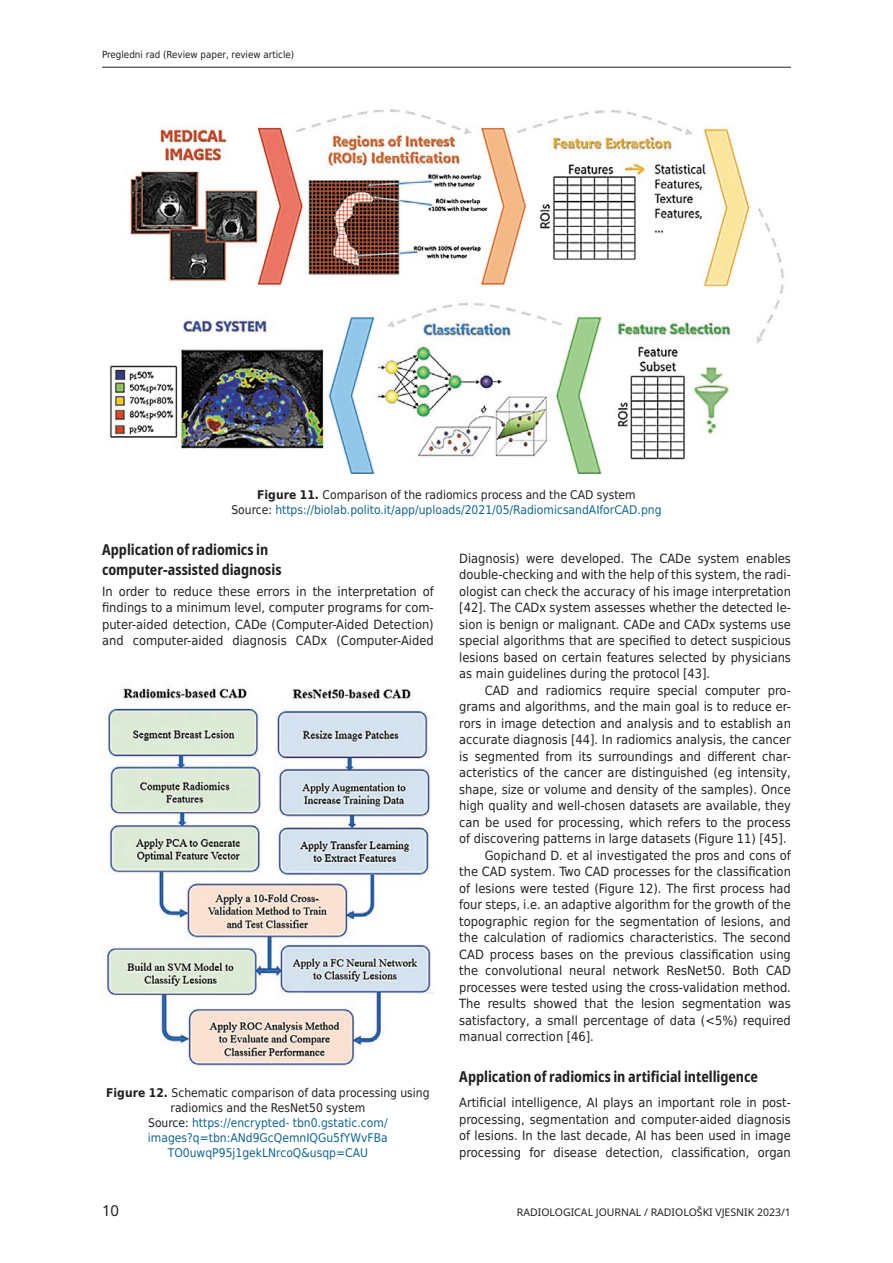
<style>
.page{position:relative;width:893px;height:1263px;background:#fff}
.page>*{position:absolute;margin:0;border:0;box-sizing:border-box;transform-origin:0 0}
.t1{font:700 condensed 15px/19.5px "Noto Sans";color:#231f20}
.t2{font:15px "Noto Sans";color:#231f20}
.t3{font:12.75px/16.5px "DejaVu Sans Condensed";color:#231f20;text-align:justify}
.t4{font:12px/15px "DejaVu Sans Condensed";color:#10658e;text-align:center}
.t5{font:10.5px "Noto Sans";color:#231f20}
.t6{font:9.75px "DejaVu Sans Condensed";color:#231f20}
.s1{font-weight:700;color:#231f20}
.s2{color:#231f20}
</style>
<div class="page">
<img style="left:109px;top:109px;width:675px;height:364px">
<img style="left:106px;top:688px;width:328px;height:379px">
<hr style="left:102px;top:67px;width:689px;height:1px;background:#231f20">
<p class="t6" style="left:102px;top:46px;width:194px">Pregledni rad (Review paper, review article)</p>
<p class="t4" style="left:231px;top:487px;width:432px"><span class="s1">Figure 11.</span> <span class="s2">Comparison of the radiomics process and the CAD system<br>Source:</span> https://biolab.polito.it/app/uploads/2021/05/RadiomicsandAIforCAD.png</p>
<p class="t1" style="left:102px;top:540px;width:181px">Application of radiomics in computer-assisted diagnosis</p>
<p class="t3" style="left:102px;top:582px;width:333px">In order to reduce these errors in the interpretation of findings to a minimum level, computer programs for com&shy;puter-aided detection, CADe (Computer-Aided Detection) and computer-aided diagnosis CADx (Computer-Aided</p>
<p class="t4" style="left:106px;top:1084px;width:325px"><span class="s1">Figure 12.</span> <span class="s2">Schematic comparison of data processing using radiomics and the ResNet50 system<br>Source:</span> https://encrypted- tbn0.gstatic.com/ images?q=tbn:ANd9GcQemnIQGu5fYWvFBa TO0uwqP95j1gekLNrcoQ&amp;usqp=CAU</p>
<p class="t3" style="left:459px;top:549px;width:333px">Diagnosis) were developed. The CADe system enables double-checking and with the help of this system, the radi&shy;ologist can check the accuracy of his image interpretation [42]. The CADx system assesses whether the detected le&shy;sion is benign or malignant. CADe and CADx systems use special algorithms that are specified to detect suspicious lesions based on certain features selected by physicians as main guidelines during the protocol [43].</p>
<p class="t3" style="left:485px;top:681px;width:308px">CAD and radiomics require special computer pro-</p>
<p class="t3" style="left:459px;top:698px;width:333px">grams and algorithms, and the main goal is to reduce er-</p>
<p class="t3" style="left:459px;top:714px;width:333px">rors in image detection and analysis and to establish an</p>
<p class="t3" style="left:459px;top:731px;width:333px">accurate diagnosis [44]. In radiomics analysis, the cancer</p>
<p class="t3" style="left:459px;top:747px;width:333px">is segmented from its surroundings and different char-</p>
<p class="t3" style="left:459px;top:764px;width:333px">acteristics of the cancer are distinguished (eg intensity,</p>
<p class="t3" style="left:459px;top:780px;width:333px">shape, size or volume and density of the samples). Once</p>
<p class="t3" style="left:459px;top:797px;width:333px">high quality and well-chosen datasets are available, they</p>
<p class="t3" style="left:459px;top:813px;width:333px">can be used for processing, which refers to the process</p>
<p class="t3" style="left:459px;top:830px;width:329px">of discovering patterns in large datasets (Figure 11) [45].</p>
<p class="t3" style="left:485px;top:846px;width:308px">Gopichand D. et al investigated the pros and cons of</p>
<p class="t3" style="left:459px;top:863px;width:333px">the CAD system. Two CAD processes for the classification</p>
<p class="t3" style="left:459px;top:879px;width:333px">of lesions were tested (Figure 12). The first process had</p>
<p class="t3" style="left:459px;top:896px;width:333px">four steps, i.e. an adaptive algorithm for the growth of the</p>
<p class="t3" style="left:459px;top:912px;width:333px">topographic region for the segmentation of lesions, and</p>
<p class="t3" style="left:459px;top:929px;width:333px">the calculation of radiomics characteristics. The second</p>
<p class="t3" style="left:459px;top:945px;width:333px">CAD process bases on the previous classification using</p>
<p class="t3" style="left:459px;top:962px;width:333px">the convolutional neural network ResNet50. Both CAD</p>
<p class="t3" style="left:459px;top:978px;width:333px">processes were tested using the cross-validation method.</p>
<p class="t3" style="left:459px;top:995px;width:333px">The results showed that the lesion segmentation was</p>
<p class="t3" style="left:459px;top:1011px;width:333px">satisfactory, a small percentage of data (&lt;5%) required</p>
<p class="t3" style="left:459px;top:1028px;width:136px">manual correction [46].</p>
<p class="t1" style="left:459px;top:1067px;width:300px">Application of radiomics in artificial intelligence</p>
<p class="t3" style="left:459px;top:1094px;width:333px">Artificial intelligence, AI plays an important role in post&shy;processing, segmentation and computer-aided diagnosis of lesions. In the last decade, AI has been used in image processing for disease detection, classification, organ</p>
<p class="t2" style="left:102px;top:1201px;width:19px">10</p>
<p class="t5" style="left:517px;top:1206px;width:275px">RADIOLOGICAL JOU RNAL / RADIOLOŠKI VJESNIK 2023/1</p>
</div>
